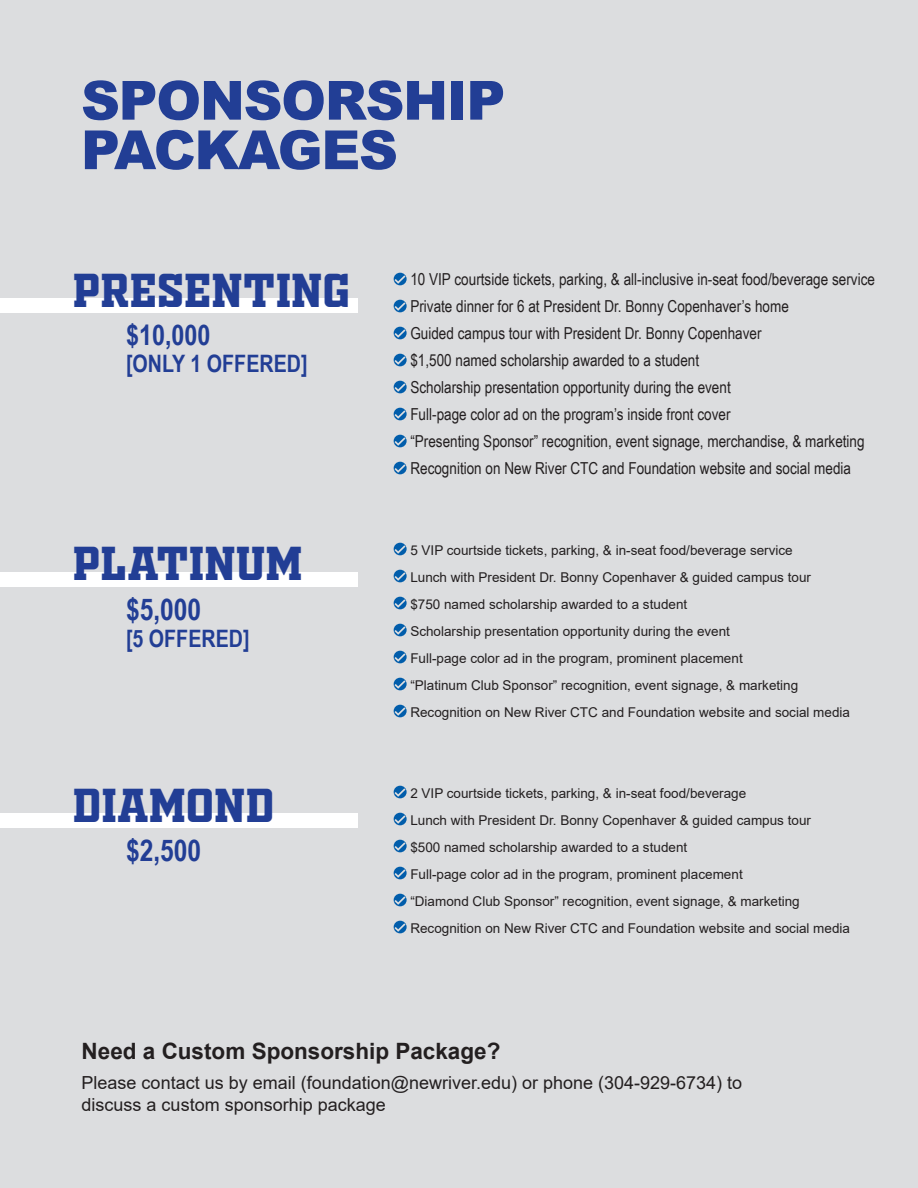
<style>
.page{position:relative;width:918px;height:1188px;background:#dcdddf}
.page>*{position:absolute;margin:0;border:0;box-sizing:border-box;transform-origin:0 0}
.t1{font:900 54px "Arial";letter-spacing:-.025em;color:#223e95}
.t2{font:45.3px "OLDSPORT02 ATHLETICNCV";color:#223e95}
.t3{font:700 30px "Arial Narrow";color:#223e95}
.t4{font:700 28.5px "Arial Narrow";color:#223e95}
.t5{font:700 24px "Arial Narrow";color:#223e95}
.t6{font:700 22.5px "Arial";color:#231f20}
.t7{font:18px "Arial";color:#231f20}
.t8{font:16.5px "Arial Narrow";color:#231f20}
.t9{font:13.5px "Arial";color:#231f20}
</style>
<div class="page">
<div style="left:0;top:299px;width:357px;height:14px;background:#fff"></div>
<div style="left:0;top:572px;width:357px;height:15px;background:#fff"></div>
<div style="left:0;top:814px;width:357px;height:14px;background:#fff"></div>
<svg style="left:394px;top:273px;width:13px;height:12px"></svg>
<svg style="left:394px;top:300px;width:13px;height:12px"></svg>
<svg style="left:394px;top:327px;width:13px;height:12px"></svg>
<svg style="left:394px;top:354px;width:13px;height:12px"></svg>
<svg style="left:394px;top:381px;width:13px;height:12px"></svg>
<svg style="left:394px;top:408px;width:13px;height:12px"></svg>
<svg style="left:394px;top:435px;width:13px;height:12px"></svg>
<svg style="left:394px;top:462px;width:13px;height:12px"></svg>
<svg style="left:394px;top:543px;width:13px;height:12px"></svg>
<svg style="left:394px;top:570px;width:13px;height:12px"></svg>
<svg style="left:394px;top:597px;width:13px;height:12px"></svg>
<svg style="left:394px;top:624px;width:13px;height:12px"></svg>
<svg style="left:394px;top:651px;width:13px;height:12px"></svg>
<svg style="left:394px;top:678px;width:13px;height:12px"></svg>
<svg style="left:394px;top:705px;width:13px;height:12px"></svg>
<svg style="left:394px;top:786px;width:13px;height:12px"></svg>
<svg style="left:394px;top:813px;width:13px;height:12px"></svg>
<svg style="left:394px;top:840px;width:13px;height:12px"></svg>
<svg style="left:394px;top:867px;width:13px;height:12px"></svg>
<svg style="left:394px;top:894px;width:13px;height:12px"></svg>
<svg style="left:394px;top:921px;width:13px;height:12px"></svg>
<p class="t1" style="left:81px;top:61px;width:426px">SPONSORSHIP</p>
<p class="t1" style="left:81px;top:111px;width:318px">PACKAGES</p>
<p class="t2" style="left:73px;top:257px;width:279px">PRESENTING</p>
<p class="t4" style="left:126px;top:313px;width:86px">$10,000</p>
<p class="t5" style="left:126px;top:345px;width:183px">[ONLY 1 OFFERED]</p>
<p class="t8" style="left:410px;top:267px;width:466px">10 VIP courtside tickets, parking, &amp; all-inclusive in-seat food/beverage service</p>
<p class="t8" style="left:410px;top:294px;width:380px">Private dinner for 6 at President Dr. Bonny Copenhaver’s home</p>
<p class="t8" style="left:410px;top:321px;width:353px">Guided campus tour with President Dr. Bonny Copenhaver</p>
<p class="t8" style="left:410px;top:348px;width:290px">$1,500 named scholarship awarded to a student</p>
<p class="t8" style="left:410px;top:375px;width:322px">Scholarship presentation opportunity during the event</p>
<p class="t8" style="left:410px;top:402px;width:322px">Full-page color ad on the program’s inside front cover</p>
<p class="t8" style="left:410px;top:429px;width:456px">“Presenting Sponsor” recognition, event signage, merchandise, &amp; marketing</p>
<p class="t8" style="left:410px;top:456px;width:442px">Recognition on New River CTC and Foundation website and social media</p>
<h2 class="t2" style="left:73px;top:531px;width:231px">PLATINUM</h2>
<p class="t3" style="left:126px;top:586px;width:77px">$5,000</p>
<p class="t5" style="left:126px;top:620px;width:125px">[5 OFFERED]</p>
<p class="t9" style="left:410px;top:541px;width:384px">5 VIP courtside tickets, parking, &amp; in-seat food/beverage service</p>
<p class="t9" style="left:410px;top:568px;width:402px">Lunch with President Dr. Bonny Copenhaver &amp; guided campus tour</p>
<p class="t9" style="left:410px;top:595px;width:278px">$750 named scholarship awarded to a student</p>
<p class="t9" style="left:410px;top:622px;width:321px">Scholarship presentation opportunity during the event</p>
<p class="t9" style="left:410px;top:649px;width:334px">Full-page color ad in the program, prominent placement</p>
<p class="t9" style="left:410px;top:676px;width:389px">“Platinum Club Sponsor” recognition, event signage, &amp; marketing</p>
<p class="t9" style="left:410px;top:703px;width:441px">Recognition on New River CTC and Foundation website and social media</p>
<p class="t2" style="left:73px;top:773px;width:203px">DIAMOND</p>
<p class="t3" style="left:126px;top:828px;width:77px">$2,500</p>
<p class="t9" style="left:410px;top:784px;width:337px">2 VIP courtside tickets, parking, &amp; in-seat food/beverage</p>
<p class="t9" style="left:410px;top:811px;width:402px">Lunch with President Dr. Bonny Copenhaver &amp; guided campus tour</p>
<p class="t9" style="left:410px;top:838px;width:278px">$500 named scholarship awarded to a student</p>
<p class="t9" style="left:410px;top:865px;width:334px">Full-page color ad in the program, prominent placement</p>
<p class="t9" style="left:410px;top:892px;width:391px">“Diamond Club Sponsor” recognition, event signage, &amp; marketing</p>
<p class="t9" style="left:410px;top:919px;width:441px">Recognition on New River CTC and Foundation website and social media</p>
<p class="t6" style="left:82px;top:1035px;width:420px">Need a Custom Sponsorship Package?</p>
<p class="t7" style="left:82px;top:1070px;width:662px">Please contact us by email (foundation@newriver.edu) or phone (304-929-6734) to</p>
<p class="t7" style="left:82px;top:1092px;width:306px">discuss a custom sponsorhip package</p>
</div>
